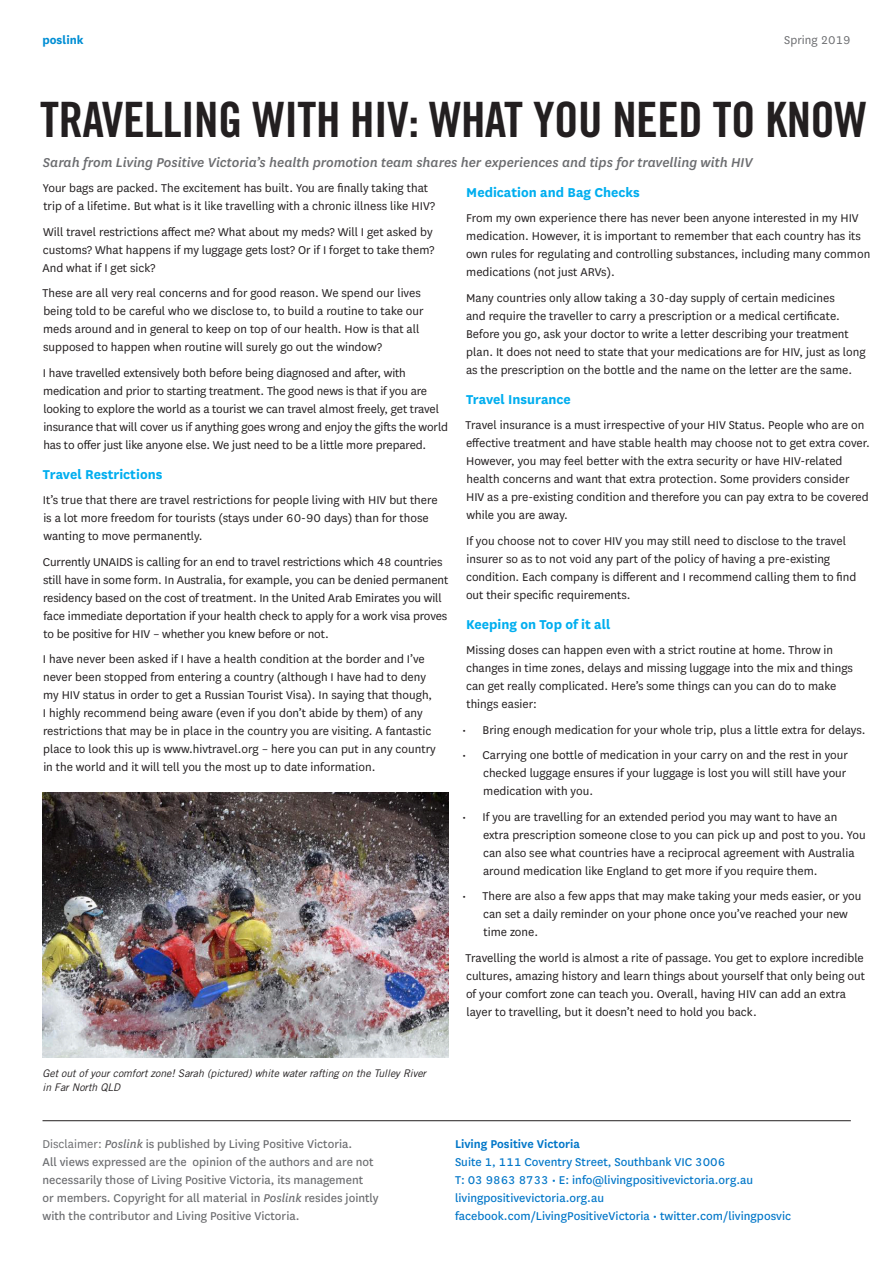
<style>
.page{position:relative;width:893px;height:1263px;background:#fff}
.page>*{position:absolute;margin:0;border:0;box-sizing:border-box;transform-origin:0 0}
.t1{font:48.75px "Trade Gothic LT Std Bd Cn 20";letter-spacing:-.01em;color:#231f20}
.t2{font:italic 500 15px "National";color:#6c6d70}
.t3{font:700 15px "National";color:#00aeef}
.t4{font:13.2px/18px "National";color:#231f20}
.t5{font:13.2px/18px "National";color:#6c6d70}
.t6{font:13.2px/18px "National";color:#0076c8}
.t7{font:600 13.2px "National";color:#0076c8}
.t8{font:13.2px "National";color:#6c6d70}
.t9{font:700 13.2px "National";color:#008ed4}
.t10{font:italic 10.5px/14.4px "Trade Gothic LT Std";letter-spacing:-.005em;color:#231f20}
.s1{font-style:inherit}
.s2{font-style:italic}
</style>
<div class="page">
<hr style="left:43px;top:1120px;width:808px;height:1px;background:#231f20">
<img style="left:43px;top:792px;width:406px;height:265px">
<p class="t9" style="left:43px;top:31px;width:43px">poslink</p>
<p class="t8" style="left:784px;top:31px;width:68px">Spring 2019</p>
<p class="t8" style="left:782px;top:31px;width:37px">Winter</p>
<h1 class="t1" style="left:40px;top:90px;width:828px">TRAVELLING WITH HIV: WHAT YOU NEED TO KNOW</h1>
<p class="t2" style="left:43px;top:152px;width:711px">Sarah from Living Positive Victoria’s health promotion team shares her experiences and tips for travelling with HIV</p>
<p class="t4" style="left:43px;top:178px;width:394px">Your bags are packed. The excitement has built. You are finally taking that trip of a lifetime. But what is it like travelling with a chronic illness like HIV?</p>
<p class="t4" style="left:42px;top:222px;width:393px">Will travel restrictions affect me? What about my meds? Will I get asked by customs? What happens if my luggage gets lost? Or if I forget to take them?<br>And what if I get sick?</p>
<p class="t4" style="left:42px;top:283px;width:383px">These are all very real concerns and for good reason. We spend our lives being told to be careful who we disclose to, to build a routine to take our meds around and in general to keep on top of our health. How is that all supposed to happen when routine will surely go out the window?</p>
<p class="t4" style="left:43px;top:363px;width:406px">I have travelled extensively both before being diagnosed and after, with medication and prior to starting treatment. The good news is that if you are looking to explore the world as a tourist we can travel almost freely, get travel insurance that will cover us if anything goes wrong and enjoy the gifts the world has to offer just like anyone else. We just need to be a little more prepared.</p>
<p class="t3" style="left:43px;top:463px;width:121px">Travel Restrictions</p>
<p class="t4" style="left:43px;top:490px;width:396px">It’s true that there are travel restrictions for people living with HIV but there is a lot more freedom for tourists (stays under 60-90 days) than for those wanting to move permanently.</p>
<p class="t4" style="left:43px;top:552px;width:407px">Currently UNAIDS is calling for an end to travel restrictions which 48 countries still have in some form. In Australia, for example, you can be denied permanent residency based on the cost of treatment. In the United Arab Emirates you will face immediate deportation if your health check to apply for a work visa proves to be positive for HIV – whether you knew before or not.</p>
<p class="t4" style="left:43px;top:649px;width:394px">I have never been asked if I have a health condition at the border and I’ve never been stopped from entering a country (although I have had to deny my HIV status in order to get a Russian Tourist Visa). In saying that though, I highly recommend being aware (even if you don’t abide by them) of any restrictions that may be in place in the country you are visiting. A fantastic place to look this up is www.hivtravel.org – here you can put in any country in the world and it will tell you the most up to date information.</p>
<p class="t3" style="left:466px;top:181px;width:175px">Medication and Bag Checks</p>
<p class="t4" style="left:466px;top:208px;width:406px">From my own experience there has never been anyone interested in my HIV medication. However, it is important to remember that each country has its own rules for regulating and controlling substances, including many common medications (not just ARVs).</p>
<p class="t4" style="left:466px;top:288px;width:401px">Many countries only allow taking a 30-day supply of certain medicines<br>and require the traveller to carry a prescription or a medical certificate.<br>Before you go, ask your doctor to write a letter describing your treatment plan. It does not need to state that your medications are for HIV, just as long as the prescription on the bottle and the name on the letter are the same.</p>
<p class="t3" style="left:466px;top:388px;width:106px">Travel Insurance</p>
<p class="t4" style="left:466px;top:415px;width:406px">Travel insurance is a must irrespective of your HIV Status. People who are on effective treatment and have stable health may choose not to get extra cover.<br>However, you may feel better with the extra security or have HIV-related health concerns and want that extra protection. Some providers consider HIV as a pre-existing condition and therefore you can pay extra to be covered while you are away.</p>
<p class="t4" style="left:466px;top:531px;width:392px">If you choose not to cover HIV you may still need to disclose to the travel insurer so as to not void any part of the policy of having a pre-existing condition. Each company is different and I recommend calling them to find out their specific requirements.</p>
<p class="t3" style="left:466px;top:613px;width:146px">Keeping on Top of it all</p>
<p class="t4" style="left:466px;top:640px;width:388px">Missing doses can happen even with a strict routine at home. Throw in changes in time zones, delays and missing luggage into the mix and things can get really complicated. Here’s some things can you can do to make things easier:</p>
<p class="t4" style="left:462px;top:720px;width:405px">• Bring enough medication for your whole trip, plus a little extra for delays.</p>
<p class="t4" style="left:483px;top:745px;width:366px;text-align:justify;text-indent:-21px">• Carrying one bottle of medication in your carry on and the rest in your checked luggage ensures if your luggage is lost you will still have your medication with you.</p>
<p class="t4" style="left:483px;top:807px;width:384px;text-indent:-21px">• If you are travelling for an extended period you may want to have an extra prescription someone close to you can pick up and post to you. You can also see what countries have a reciprocal agreement with Australia around medication like England to get more if you require them.</p>
<p class="t4" style="left:483px;top:886px;width:380px;text-indent:-21px">• There are also a few apps that may make taking your meds easier, or you can set a daily reminder on your phone once you’ve reached your new time zone.</p>
<p class="t4" style="left:466px;top:948px;width:401px">Travelling the world is almost a rite of passage. You get to explore incredible cultures, amazing history and learn things about yourself that only being out of your comfort zone can teach you. Overall, having HIV can add an extra layer to travelling, but it doesn’t need to hold you back.</p>
<p class="t10" style="left:43px;top:1066px;width:385px">Get out of your comfort zone! Sarah (pictured) white water rafting on the Tulley River in Far North QLD</p>
<p class="t5" style="left:43px;top:1134px;width:338px"><span class="s1">Disclaimer:</span> <span class="s2">Poslink</span> is published by Living Positive Victoria.<br>All views expressed are the opinion of the authors and are not necessarily those of Living Positive Victoria, its management<br>or members. Copyright for all material in <span class="s2">Poslink</span> resides jointly with the contributor and Living Positive Victoria.</p>
<p class="t7" style="left:455px;top:1134px;width:127px">Living Positive Victoria</p>
<p class="t6" style="left:455px;top:1152px;width:338px">Suite 1, 111 Coventry Street, Southbank VIC 3006<br>T: 03 9863 8733 • E: info@livingpositivevictoria.org.au livingpositivevictoria.org.au facebook.com/LivingPositiveVictoria • twitter.com/livingposvic</p>
</div>
